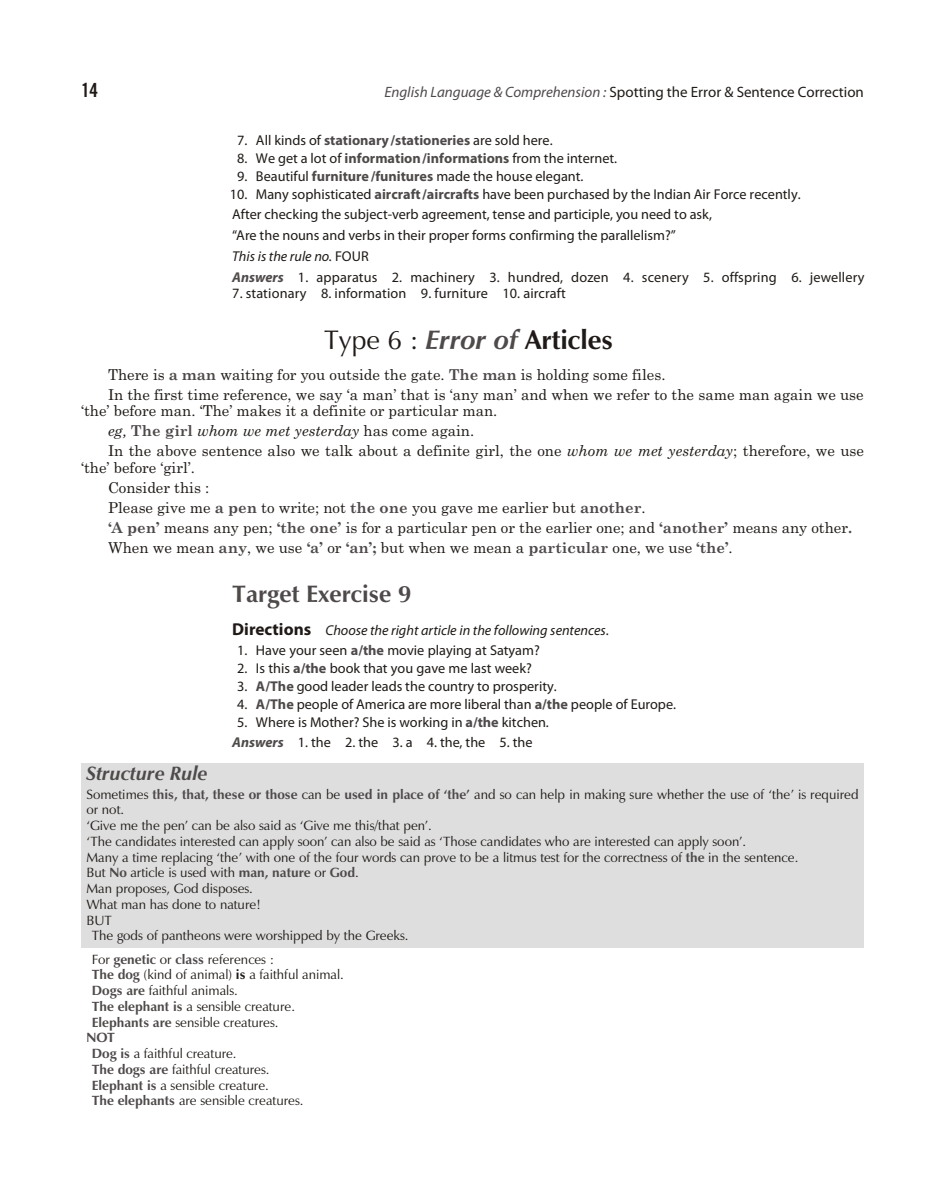
<style>
.page{position:relative;width:945px;height:1188px;background:#fff}
.page>*{position:absolute;margin:0;border:0;box-sizing:border-box;transform-origin:0 0}
.t1{font:700 27px "Zapf Humnst BT";color:#1f1a17}
.t2{font:700 24px "Zapf Humnst BT";color:#4f4a4a}
.t3{font:italic 700 19.5px "Zapf Humnst BT";color:#4f4a4a}
.t4{font:700 19.5px "Trade Gothic LT Cond Eighteen";color:#1f1a17}
.t5{font:15px/20px "Century Schoolbook";color:#1f1a17}
.t6{font:15px "Myriad Pro";color:#1f1a17}
.t7{font:14.25px/20.5px "Myriad Pro";color:#1f1a17}
.t8{font:italic 14.25px "Myriad Pro";letter-spacing:-.005em;color:#1f1a17}
.t9{font:13.5px "Zapf Humnst BT";color:#1f1a17}
.t10{font:700 13.5px "Zapf Humnst BT";color:#4f4a4a}
.s1{font-style:italic;color:#4f4a4a}
.s2{font-weight:700;color:#4f4a4a}
.s3{font-style:italic}
.s4{font-weight:700;font-style:italic;color:#4f4a4a}
.s5{font-weight:400}
.s6{font-weight:700;font-style:normal;font-size:17.25px}
.s7{font-style:normal}
.s8{font-weight:700}
</style>
<div class="page">
<div style="left:81px;top:763px;width:783px;height:185px;background:#dedede"></div>
<h3 class="t4" style="left:81px;top:83px;width:19px">14</h3>
<p class="t6" style="left:384px;top:85px;width:481px"><span class="s1">English Language &amp; Comprehension :</span> Spotting the Error &amp; Sentence Correction</p>
<p class="t7" style="left:237px;top:132px;width:317px">7. All kinds of <span class="s2">sta tion ary/stationeries</span> are sold here.</p>
<p class="t7" style="left:237px;top:150px;width:382px">8. We get a lot of <span class="s2">in for ma tion/informations</span> from the internet.</p>
<p class="t7" style="left:237px;top:168px;width:348px">9. Beautiful <span class="s2">fur ni ture/funitures</span> made the house el e gant.</p>
<p class="t7" style="left:230px;top:186px;width:636px">10. Many sophisticated <span class="s2">air craft/air crafts</span> have been purchased by the In dian Air Force re cently.<br>After checking the subject-verb agreement, tense and participle, you need to ask,<br>“Are the nouns and verbs in their proper forms confirming the parallelism?”<br><span class="s3">This is the rule no.</span> FOUR<br><span class="s4">An swers</span> 1. ap pa ra tus 2. ma chin ery 3. hun dred, dozen 4. scen ery 5. off spring 6. jewel lery</p>
<p class="t7" style="left:232px;top:284px;width:335px">7. sta tion ary 8. in for ma tion 9. fur ni ture 10. air craft</p>
<h1 class="t1" style="left:324px;top:329px;width:291px"><span class="s5">Type 6 :</span> <span class="s1">Error of</span> Articles</h1>
<p class="t5" style="left:108px;top:366px;width:757px">There is <span class="s2">a man</span> wait ing for you out side the gate. <span class="s2">The man</span> is hold ing some files.<br>In the first time reference, we say ‘a man’ that is ‘any man’ and when we refer to the same man again we use</p>
<p class="t5" style="left:108px;top:402px;width:757px;text-indent:-27px">‘the’ before man. ‘The’ makes it a definite or particular man.<br><span class="s3">eg,</span> <span class="s2">The girl</span> <span class="s3">whom we met yesterday</span> has come again.<br>In the above sentence also we talk about a definite girl, the one <span class="s3">whom we met yesterday</span>; therefore, we use</p>
<p class="t5" style="left:108px;top:459px;width:746px;text-indent:-27px">‘the’ before ‘girl’.<br>Consider this :<br>Please give me <span class="s2">a pen</span> to write; not <span class="s2">the one</span> you gave me earlier but <span class="s2">another</span>.<br><span class="s2">‘A pen’</span> means any pen; <span class="s2">‘the one’</span> is for a partic u lar pen or the ear lier one; and <span class="s2">‘an other’</span> means any other<span class="s2">.<br></span>When we mean <span class="s2">any</span>, we use <span class="s2">‘a’</span> or <span class="s2">‘an’;</span> but when we mean a <span class="s2">par tic u lar</span> one, we use <span class="s2">‘the’</span>.</p>
<h2 class="t2" style="left:232px;top:584px;width:180px">Target Exercise 9</h2>
<p class="t8" style="left:232px;top:624px;width:378px"><span class="s6">Directions</span> Choose the right article in the following sentences<span class="s7">.</span></p>
<p class="t7" style="left:237px;top:641px;width:304px">1. Have your seen <span class="s2">a/the</span> movie play ing at Satyam?</p>
<p class="t7" style="left:237px;top:659px;width:296px">2. Is this <span class="s2">a/the</span> book that you gave me last week?</p>
<p class="t7" style="left:237px;top:677px;width:321px">3. <span class="s2">A/The</span> good leader leads the coun try to prosper ity.</p>
<p class="t7" style="left:237px;top:695px;width:441px">4. <span class="s2">A/The</span> peo ple of America are more lib eral than <span class="s2">a/the</span> peo ple of Europe.</p>
<p class="t7" style="left:232px;top:714px;width:318px;line-height:20.1px;text-indent:5px">5. Where is Mother? She is working in <span class="s2">a/the</span> kitchen.<br><span class="s4">An swers</span> 1. the 2. the 3. a 4. the, the 5. the</p>
<h3 class="t3" style="left:86px;top:765px;width:123px">Structure Rule</h3>
<p class="t9" style="left:86px;top:788px;width:774px">Sometimes <span class="s2">this, that, these or those</span> can be <span class="s2">used in place of ‘the’</span> and so can help in making sure whether the use of ‘the’ is required</p>
<p class="t9" style="left:86px;top:804px;width:39px">or not.</p>
<p class="t9" style="left:86px;top:820px;width:347px">‘Give me the pen’ can be also said as ‘Give me this/that pen’.</p>
<p class="t9" style="left:86px;top:836px;width:661px">‘The candidates interested can apply soon’ can also be said as ‘Those candidates who are interested can apply soon’.</p>
<p class="t9" style="left:86px;top:851px;width:714px">Many a time replacing ‘the’ with one of the four words can prove to be a litmus test for the correctness of <span class="s2">the</span> in the sen tence.</p>
<p class="t9" style="left:86px;top:867px;width:274px">But <span class="s2">No</span> article is used with <span class="s2">man, nature</span> or <span class="s2">God</span>.</p>
<p class="t9" style="left:86px;top:883px;width:168px">Man proposes, God disposes.</p>
<p class="t9" style="left:86px;top:899px;width:176px">What man has done to nature!</p>
<p class="t9" style="left:86px;top:914px;width:27px">BUT</p>
<p class="t9" style="left:92px;top:930px;width:318px">The gods of pantheons were worshipped by the Greeks.</p>
<p class="t9" style="left:92px;top:953px;width:184px">For <span class="s2">ge netic</span> or <span class="s2">class</span> ref er ences :</p>
<p class="t9" style="left:92px;top:969px;width:254px"><span class="s2">The dog</span> (kind of an i mal) <span class="s8">is</span> a faith ful an i mal.</p>
<p class="t9" style="left:92px;top:985px;width:148px"><span class="s2">Dogs are</span> faithful animals.</p>
<p class="t9" style="left:92px;top:1001px;width:205px"><span class="s2">The el e phant is</span> a sen si ble crea ture.</p>
<p class="t9" style="left:92px;top:1016px;width:188px"><span class="s2">El e phants are</span> sen si ble crea tures.</p>
<p class="t10" style="left:86px;top:1032px;width:30px">NOT</p>
<p class="t9" style="left:92px;top:1048px;width:146px"><span class="s2">Dog is</span> a faith ful crea ture.</p>
<p class="t9" style="left:92px;top:1064px;width:179px"><span class="s2">The dogs are</span> faith ful crea tures.</p>
<p class="t9" style="left:92px;top:1079px;width:179px"><span class="s2">El e phant is</span> a sen si ble crea ture.</p>
<p class="t9" style="left:92px;top:1095px;width:213px"><span class="s2">The el e phants</span> are sen si ble crea tures.</p>
</div>
